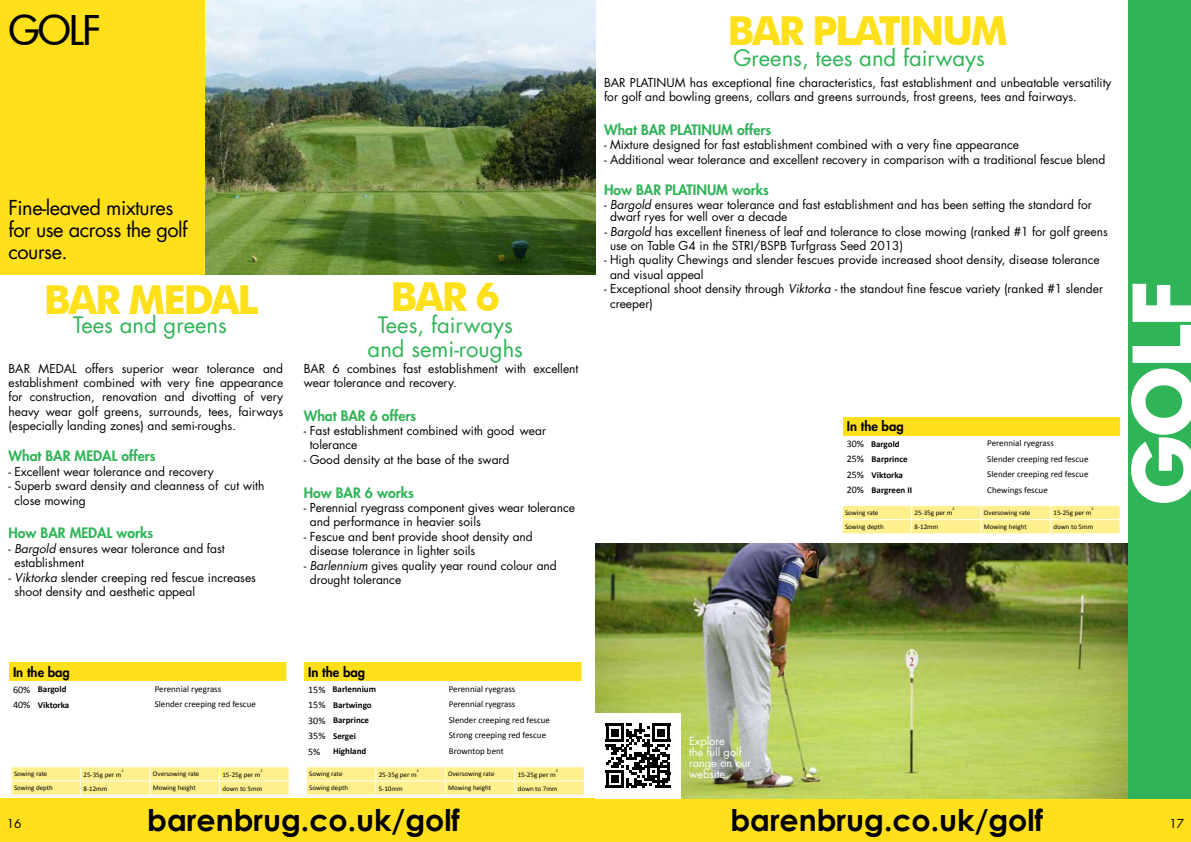
<style>
.page{position:relative;width:1191px;height:842px;background:#fff}
.page>*{position:absolute;margin:0;border:0;box-sizing:border-box;transform-origin:0 0}
.t1{font:700 87px "Futura BT";color:#fff}
.t2{font:700 40px "Futura BT";letter-spacing:-.06em;color:#ffe01b}
.t3{font:500 40px "Futura";color:#000}
.t4{font:700 30px "Century Gothic";color:#000}
.t5{font:22px/24px "Futura Std";color:#2fb457;text-align:center}
.t6{font:20px/22px "Futura Std";letter-spacing:-.025em;color:#000}
.t7{font:800 14px "Futura Std";color:#2fb457}
.t8{font:800 13px "Futura Std";color:#000}
.t9{font:12px/14.4px "Futura Std";color:#000}
.t10{font:11px/11px "Futura Std";color:#fff}
.t11{font:10px "Calibri";color:#000}
.t12{font:9px "Calibri";color:#000}
.t13{font:700 9px "Calibri";color:#000}
.t14{font:7px "Calibri";color:#000}
.t15{font:4px "Calibri";color:#000}
.s1{font-style:italic}
.s2{font-weight:400;font-size:10px}
</style>
<div class="page">
<div style="left:0;top:798px;width:1191px;height:44px;background:#ffe01b"></div>
<div style="left:0;top:0;width:206px;height:275px;background:#ffe01b"></div>
<img style="left:596px;top:543px;width:532px;height:255px">
<svg style="left:304px;top:662px;width:281px;height:133px"></svg>
<hr style="left:332px;top:764px;width:114px;height:1px;background:#fff">
<hr style="left:446px;top:764px;width:136px;height:1px;background:#fff">
<div style="left:1128px;top:0;width:63px;height:798px;background:#2fb457"></div>
<img style="left:206px;top:0;width:389px;height:275px">
<svg style="left:11px;top:767px;width:278px;height:28px;background:#fff195"></svg>
<div style="left:9px;top:662px;width:278px;height:19px;background:#ffe01b"></div>
<svg style="left:286px;top:662px;width:1px;height:19px"></svg>
<svg style="left:842px;top:417px;width:279px;height:116px"></svg>
<div style="left:595px;top:713px;width:85px;height:85px;background:#fff"></div>
<svg style="left:606px;top:724px;width:64px;height:64px"></svg>
<h2 class="t3" style="left:9px;top:3px;width:94px">GOLF</h2>
<h3 class="t6" style="left:9px;top:197px;width:181px">Fine-leaved mixtures for use across the golf course.</h3>
<h2 class="t2" style="left:44px;top:275px;width:216px">BAR MEDAL</h2>
<h3 class="t5" style="left:73px;top:313px;width:155px">Tees and greens</h3>
<p class="t9" style="left:9px;top:361px;width:276px;text-align:justify">BAR MEDAL offers superior wear tolerance and establishment combined with very fine appearance for construction, renovation and divotting of very heavy wear golf greens, surrounds, tees, fairways (especially landing zones) and semi-roughs.</p>
<p class="t7" style="left:9px;top:447px;width:149px">What BAR MEDAL offers</p>
<p class="t9" style="left:9px;top:464px;width:207px">- Excellent wear tolerance and recovery</p>
<p class="t9" style="left:15px;top:479px;width:251px;text-indent:-6px">- Superb sward density and cleanness of cut with close mowing</p>
<p class="t7" style="left:9px;top:524px;width:146px">How BAR MEDAL works</p>
<p class="t9" style="left:15px;top:541px;width:212px;text-indent:-6px">- <span class="s1">Bargold</span> ensures wear tolerance and fast establishment</p>
<p class="t9" style="left:15px;top:570px;width:243px;text-indent:-6px">- <span class="s1">Viktorka</span> slender creeping red fescue increases shoot density and aesthetic appeal</p>
<h2 class="t2" style="left:390px;top:272px;width:111px">BAR 6</h2>
<h3 class="t5" style="left:368px;top:313px;width:157px">Tees, fairways and semi-roughs</h3>
<p class="t9" style="left:304px;top:361px;width:276px">BAR 6 combines fast establishment with excellent wear tolerance and recovery.</p>
<p class="t7" style="left:304px;top:407px;width:114px">What BAR 6 offers</p>
<p class="t9" style="left:310px;top:424px;width:238px;text-indent:-6px">- Fast establishment combined with good wear tolerance</p>
<p class="t9" style="left:304px;top:452px;width:207px">- Good density at the base of the sward</p>
<p class="t7" style="left:304px;top:483px;width:112px">How BAR 6 works</p>
<p class="t9" style="left:310px;top:500px;width:267px;text-indent:-6px">- Perennial ryegrass component gives wear tolerance and performance in heavier soils</p>
<p class="t9" style="left:310px;top:529px;width:225px;text-indent:-6px">- Fescue and bent provide shoot density and disease tolerance in lighter soils</p>
<p class="t9" style="left:310px;top:558px;width:249px;text-indent:-6px">- <span class="s1">Barlennium</span> gives quality year round colour and drought tolerance</p>
<h2 class="t2" style="left:727px;top:6px;width:282px">BAR PLATINUM</h2>
<h3 class="t5" style="left:733px;top:46px;width:253px">Greens, tees and fairways</h3>
<p class="t9" style="left:604px;top:75px;width:509px">BAR PLATINUM has exceptional fine characteristics, fast establishment and unbeatable versatility for golf and bowling greens, collars and greens surrounds, frost greens, tees and fairways.</p>
<p class="t7" style="left:604px;top:121px;width:169px">What BAR PLATINUM offers</p>
<p class="t9" style="left:604px;top:138px;width:416px">- Mixture designed for fast establishment combined with a very fine appearance</p>
<p class="t9" style="left:604px;top:152px;width:503px">- Additional wear tolerance and excellent recovery in comparison with a traditional fescue blend</p>
<p class="t7" style="left:604px;top:181px;width:166px">How BAR PLATINUM works</p>
<p class="t9" style="left:610px;top:199px;width:483px;line-height:12px;text-indent:-6px">- <span class="s1">Bargold</span> ensures wear tolerance and fast establishment and has been setting the standard for dwarf ryes for well over a decade</p>
<p class="t9" style="left:610px;top:224px;width:499px;text-indent:-6px"><span class="s1">- Bargold</span> has excellent fineness of leaf and tolerance to close mowing (ranked #1 for golf greens use on Table G4 in the STRI/BSPB Turfgrass Seed 2013)</p>
<p class="t9" style="left:610px;top:253px;width:491px;text-indent:-6px">- High quality Chewings and slender fescues provide increased shoot density, disease tolerance and visual appeal</p>
<p class="t9" style="left:610px;top:282px;width:494px;text-indent:-6px">- Exceptional shoot density through <span class="s1">Viktorka -</span> the standout fine fescue variety (ranked #1 slender creeper)</p>
<p class="t8" style="left:846px;top:418px;width:58px">In the bag</p>
<p class="t13" style="left:846px;top:438px;width:54px"><span class="s2">30%</span> Bargold</p>
<p class="t12" style="left:987px;top:437px;width:68px">Perennial ryegrass</p>
<p class="t13" style="left:846px;top:453px;width:62px"><span class="s2">25%</span> Barprince</p>
<p class="t12" style="left:987px;top:453px;width:103px">Slender creeping red fescue</p>
<p class="t13" style="left:846px;top:469px;width:58px"><span class="s2">25%</span> Viktorka</p>
<p class="t12" style="left:987px;top:468px;width:103px">Slender creeping red fescue</p>
<p class="t13" style="left:846px;top:484px;width:67px"><span class="s2">20%</span> Bargreen II</p>
<p class="t12" style="left:987px;top:484px;width:62px">Chewings fescue</p>
<p class="t14" style="left:845px;top:508px;width:35px">Sowing rate</p>
<p class="t14" style="left:914px;top:508px;width:39px">25-35g per m</p>
<p class="t15" style="left:952px;top:506px;width:4px">2</p>
<p class="t15" style="left:1091px;top:506px;width:4px">2</p>
<p class="t14" style="left:984px;top:508px;width:48px">Oversowing rate</p>
<p class="t14" style="left:1053px;top:508px;width:39px">15-25g per m</p>
<p class="t14" style="left:845px;top:522px;width:40px">Sowing depth</p>
<p class="t14" style="left:914px;top:523px;width:25px">8-12mm</p>
<p class="t14" style="left:984px;top:522px;width:44px">Mowing height</p>
<p class="t14" style="left:1053px;top:523px;width:41px">down to 5mm</p>
<h1 class="t1" style="left:1111px;top:507px;width:227px;rotate:-90deg">GOLF</h1>
<p class="t8" style="left:13px;top:664px;width:58px">In the bag</p>
<p class="t13" style="left:13px;top:683px;width:55px"><span class="s2">60%</span> Bargold</p>
<p class="t12" style="left:155px;top:683px;width:68px">Perennial ryegrass</p>
<p class="t13" style="left:13px;top:699px;width:58px"><span class="s2">40%</span> Viktorka</p>
<p class="t12" style="left:155px;top:699px;width:103px">Slender creeping red fescue</p>
<p class="t8" style="left:308px;top:664px;width:58px">In the bag</p>
<p class="t13" style="left:308px;top:684px;width:69px"><span class="s2">15%</span> Barlennium</p>
<p class="t12" style="left:449px;top:683px;width:68px">Perennial ryegrass</p>
<p class="t13" style="left:308px;top:699px;width:65px"><span class="s2">15%</span> Bartwingo</p>
<p class="t12" style="left:449px;top:699px;width:68px">Perennial ryegrass</p>
<p class="t13" style="left:308px;top:715px;width:62px"><span class="s2">30%</span> Barprince</p>
<p class="t12" style="left:449px;top:714px;width:103px">Slender creeping red fescue</p>
<p class="t13" style="left:308px;top:730px;width:49px"><span class="s2">35%</span> Sergei</p>
<p class="t12" style="left:449px;top:730px;width:99px">Strong creeping red fescue</p>
<p class="t11" style="left:308px;top:745px;width:14px">5%</p>
<p class="t13" style="left:333px;top:746px;width:35px">Highland</p>
<p class="t12" style="left:449px;top:745px;width:56px">Browntop bent</p>
<p class="t15" style="left:121px;top:768px;width:4px">2</p>
<p class="t14" style="left:14px;top:769px;width:35px">Sowing rate</p>
<p class="t14" style="left:83px;top:770px;width:39px">25-35g per m</p>
<p class="t15" style="left:260px;top:768px;width:4px">2</p>
<p class="t14" style="left:153px;top:769px;width:48px">Oversowing rate</p>
<p class="t14" style="left:222px;top:770px;width:39px">15-25g per m</p>
<p class="t15" style="left:417px;top:768px;width:4px">2</p>
<p class="t14" style="left:309px;top:769px;width:35px">Sowing rate</p>
<p class="t14" style="left:379px;top:770px;width:39px">25-35g per m</p>
<p class="t15" style="left:555px;top:768px;width:4px">2</p>
<p class="t14" style="left:448px;top:769px;width:48px">Oversowing rate</p>
<p class="t14" style="left:517px;top:770px;width:39px">15-25g per m</p>
<p class="t10" style="left:689px;top:735px;width:64px">Explore<br>the full golf range on our website.</p>
<p class="t14" style="left:14px;top:783px;width:40px">Sowing depth</p>
<p class="t14" style="left:83px;top:784px;width:25px">8-12mm</p>
<p class="t14" style="left:153px;top:783px;width:44px">Mowing height</p>
<p class="t14" style="left:222px;top:784px;width:41px">down to 5mm</p>
<p class="t14" style="left:309px;top:783px;width:40px">Sowing depth</p>
<p class="t14" style="left:379px;top:784px;width:25px">5-10mm</p>
<p class="t14" style="left:448px;top:783px;width:44px">Mowing height</p>
<p class="t14" style="left:517px;top:784px;width:41px">down to 7mm</p>
<p class="t9" style="left:7px;top:816px;width:16px">16</p>
<h3 class="t4" style="left:147px;top:798px;width:314px">barenbrug.co.uk/golf</h3>
<h3 class="t4" style="left:730px;top:798px;width:314px">barenbrug.co.uk/golf</h3>
<p class="t9" style="left:1169px;top:816px;width:16px">17</p>
</div>
